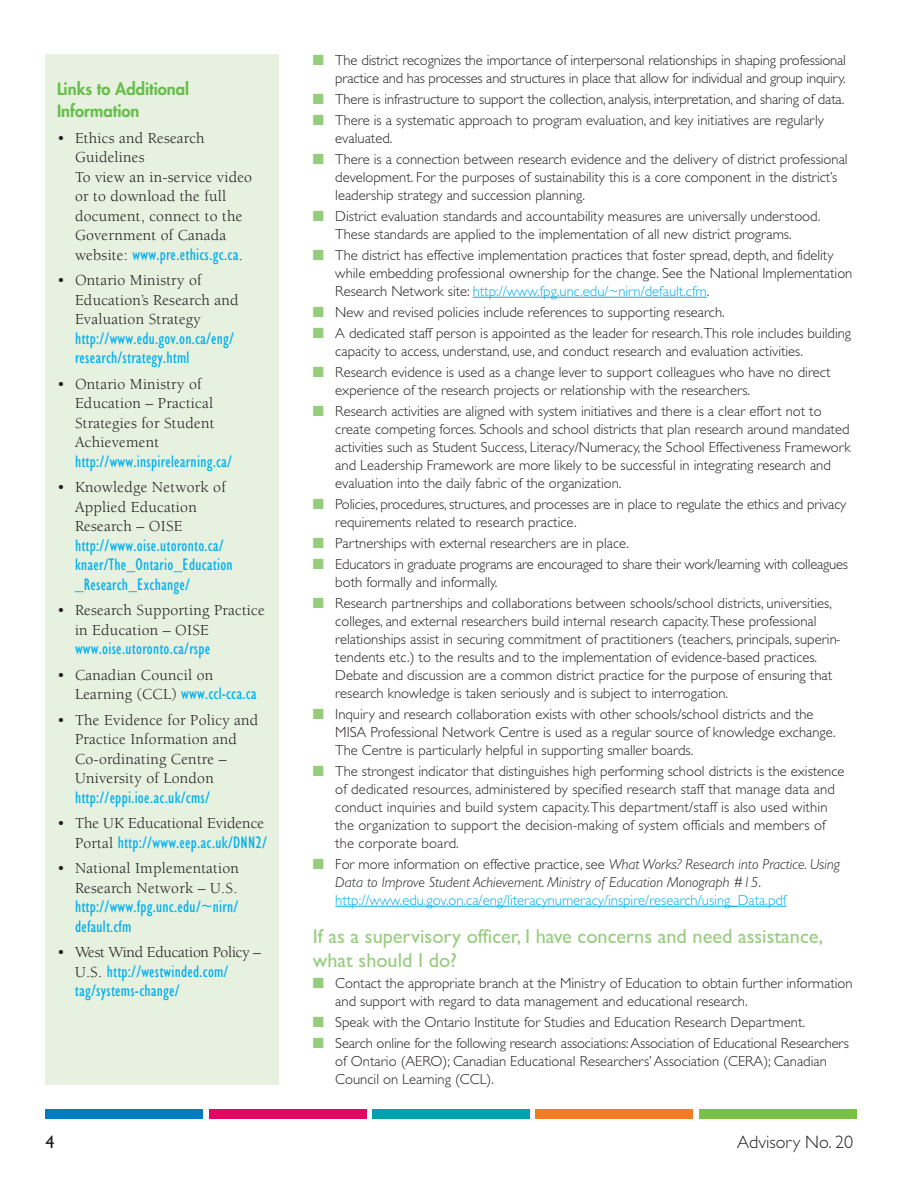
<style>
.page{position:relative;width:918px;height:1188px;background:#fff}
.page>*{position:absolute;margin:0;border:0;box-sizing:border-box;transform-origin:0 0}
.t1{font:20.25px/24px "Gill Sans";color:#96cd7c}
.t2{font:300 18px "Gill Sans";color:#231f20}
.t3{font:18px "Gill Sans";color:#231f20}
.t4{font:condensed 17.25px/19.5px "Gill Sans";letter-spacing:.015em;color:#00aeef}
.t5{font:800 16.5px/22.5px "Futura";color:#67bd4a}
.t6{font:15.75px/19.5px "Berkeley";letter-spacing:.015em;color:#231f20}
.t7{font:15.75px "Berkeley";letter-spacing:-.015em;color:#231f20}
.t8{font:300 14.7px/18px "Gill Sans";color:#231f20}
.t9{font:italic 300 14.7px/18px "Gill Sans";color:#231f20}
.s1{font-family:"Berkeley";font-stretch:normal;font-size:15.75px;color:#231f20}
.s2{color:#96cd7c}
.s3{color:#00aeef}
.s4{font-style:normal}
.s5{font-style:normal;color:#00aeef}
</style>
<div class="page">
<div style="left:46px;top:1109px;width:157px;height:10px;background:#007cc2"></div>
<div style="left:209px;top:1109px;width:157px;height:10px;background:#db0a62"></div>
<div style="left:373px;top:1109px;width:157px;height:10px;background:#00a0b0"></div>
<div style="left:536px;top:1109px;width:157px;height:10px;background:#f47b21"></div>
<div style="left:699px;top:1109px;width:157px;height:10px;background:#79c142"></div>
<div style="left:45px;top:54px;width:234px;height:1030px;background:#e6f2df"></div>
<hr style="left:473px;top:297px;width:234px;height:1px;background:#00aeef">
<hr style="left:335px;top:906px;width:451px;height:1px;background:#00aeef">
<p class="t5" style="left:57px;top:79px;width:134px">Links to Additional<br>Information</p>
<p class="t6" style="left:75px;top:130px;width:179px;text-indent:-18px">• Ethics and Research<br>Guidelines<br>To view an in-service video or to download the full document, connect to the<br>Government of Canada</p>
<p class="t4" style="left:75px;top:246px;width:169px"><span class="s1">website:</span> www.pre.ethics.gc.ca<span class="s1">.</span></p>
<p class="t6" style="left:75px;top:272px;width:165px;text-indent:-18px">• Ontario Ministry of<br>Education’s Research and<br>Evaluation Strategy</p>
<p class="t4" style="left:75px;top:330px;width:161px">http://www.edu.gov.on.ca/eng/ research/strategy.html</p>
<p class="t6" style="left:75px;top:376px;width:141px;text-indent:-18px">• Ontario Ministry of<br>Education – Practical<br>Strategies for Student<br>Achievement</p>
<p class="t4" style="left:75px;top:453px;width:158px">http://www.inspirelearning.ca/</p>
<p class="t6" style="left:75px;top:479px;width:152px;text-indent:-18px">• Knowledge Network of<br>Applied Education<br>Research – OISE</p>
<p class="t4" style="left:75px;top:537px;width:159px">http://www.oise.utoronto.ca/ knaer/The_Ontario_Education _Research_Exchange/</p>
<p class="t6" style="left:75px;top:602px;width:191px;text-indent:-18px">• Research Supporting Practice in Education – OISE</p>
<p class="t4" style="left:75px;top:641px;width:137px">www.oise.utoronto.ca/rspe</p>
<p class="t6" style="left:57px;top:667px;width:158px">• Canadian Council on</p>
<p class="t4" style="left:75px;top:686px;width:183px"><span class="s1">Learning (CCL)</span> www.ccl-cca.ca</p>
<p class="t6" style="left:75px;top:712px;width:185px;text-indent:-18px">• The Evidence for Policy and<br>Practice Information and<br>Co-ordinating Centre –<br>University of London</p>
<p class="t4" style="left:75px;top:789px;width:136px">http://eppi.ioe.ac.uk/cms/</p>
<p class="t6" style="left:57px;top:815px;width:209px">• The UK Educational Evidence</p>
<p class="t4" style="left:75px;top:834px;width:193px"><span class="s1">Portal</span> http://www.eep.ac.uk/DNN2/</p>
<p class="t6" style="left:57px;top:860px;width:184px;text-align:right">• National Implementation<br>Research Network – U.S.</p>
<p class="t4" style="left:75px;top:899px;width:165px">http://www.fpg.unc.edu/~nirn/ default.cfm</p>
<p class="t7" style="left:57px;top:946px;width:206px">• West Wind Education Policy –</p>
<p class="t4" style="left:75px;top:963px;width:155px"><span class="s1">U.S.</span> http://westwinded.com/ tag/systems-change/</p>
<p class="t8" style="left:313px;top:51px;width:535px;text-align:right"><span class="s2">■</span> The district recognizes the importance of interpersonal relationships in shaping professional practice and has processes and structures in place that allow for individual and group inquiry.</p>
<p class="t8" style="left:313px;top:90px;width:533px"><span class="s2">■</span> There is infrastructure to support the collection, analysis, interpretation, and sharing of data.</p>
<p class="t8" style="left:335px;top:111px;width:490px;text-indent:-22px"><span class="s2">■</span> There is a systematic approach to program evaluation, and key initiatives are regularly evaluated.</p>
<p class="t8" style="left:335px;top:150px;width:514px;text-indent:-22px"><span class="s2">■</span> There is a connection between research evidence and the delivery of district professional development. For the purposes of sustainability this is a core component in the district’s leadership strategy and succession planning.</p>
<p class="t8" style="left:313px;top:207px;width:509px;text-align:center"><span class="s2">■</span> District evaluation standards and accountability measures are universally understood.<br>These standards are applied to the implementation of all new district programs.</p>
<p class="t8" style="left:335px;top:246px;width:519px;text-indent:-22px"><span class="s2">■</span> The district has effective implementation practices that foster spread, depth, and fidelity while embedding professional ownership for the change. See the National Implementation<br>Research Network site: <span class="s3">http://www.fpg.unc.edu/~nirn/default.cfm</span>.</p>
<p class="t8" style="left:313px;top:303px;width:413px"><span class="s2">■</span> New and revised policies include references to supporting research.</p>
<p class="t8" style="left:335px;top:324px;width:517px;text-indent:-22px"><span class="s2">■</span> A dedicated staff person is appointed as the leader for research.This role includes building capacity to access, understand, use, and conduct research and evaluation activities.</p>
<p class="t8" style="left:335px;top:363px;width:497px;text-indent:-22px"><span class="s2">■</span> Research evidence is used as a change lever to support colleagues who have no direct experience of the research projects or relationship with the researchers.</p>
<p class="t8" style="left:335px;top:402px;width:517px;text-indent:-22px"><span class="s2">■</span> Research activities are aligned with system initiatives and there is a clear effort not to create competing forces. Schools and school districts that plan research around mandated activities such as Student Success, Literacy/Numeracy, the School Effectiveness Framework and Leadership Framework are more likely to be successful in integrating research and evaluation into the daily fabric of the organization.</p>
<p class="t8" style="left:335px;top:495px;width:513px;text-indent:-22px"><span class="s2">■</span> Policies, procedures, structures, and processes are in place to regulate the ethics and privacy requirements related to research practice.</p>
<p class="t8" style="left:313px;top:534px;width:318px"><span class="s2">■</span> Partnerships with external researchers are in place.</p>
<p class="t8" style="left:335px;top:555px;width:514px;text-indent:-22px"><span class="s2">■</span> Educators in graduate programs are encouraged to share their work/learning with colleagues both formally and informally.</p>
<p class="t8" style="left:335px;top:594px;width:506px;text-indent:-22px"><span class="s2">■</span> Research partnerships and collaborations between schools/school districts, universities, colleges, and external researchers build internal research capacity.These professional relationships assist in securing commitment of practitioners (teachers, principals, superin&shy;tendents etc.) to the results and to the implementation of evidence-based practices.<br>Debate and discussion are a common district practice for the purpose of ensuring that research knowledge is taken seriously and is subject to interrogation.</p>
<p class="t8" style="left:335px;top:705px;width:502px;text-indent:-22px"><span class="s2">■</span> Inquiry and research collaboration exists with other schools/school districts and the<br>MISA Professional Network Centre is used as a regular source of knowledge exchange.<br>The Centre is particularly helpful in supporting smaller boards.</p>
<p class="t8" style="left:335px;top:762px;width:511px;text-indent:-22px"><span class="s2">■</span> The strongest indicator that distinguishes high performing school districts is the existence of dedicated resources, administered by specified research staff that manage data and conduct inquiries and build system capacity.This department/staff is also used within the organization to support the decision-making of system officials and members of the corporate board.</p>
<p class="t9" style="left:335px;top:857px;width:506px;text-indent:-22px"><span class="s2">■</span> <span class="s4">For more information on effective practice, see</span> What Works? Research into Practice. Using<br>Data to Improve Student Achievement. Ministry of Education Monograph #15<span class="s4">. </span><span class="s5">http://www.edu.gov.on.ca/eng/literacynumeracy/inspire/research/using_Data.pdf</span></p>
<h1 class="t1" style="left:313px;top:924px;width:512px">If as a supervisory officer, I have concerns and need assistance, what should I do?</h1>
<p class="t8" style="left:335px;top:974px;width:519px;text-indent:-22px"><span class="s2">■</span> Contact the appropriate branch at the Ministry of Education to obtain further information and support with regard to data management and educational research.</p>
<p class="t8" style="left:313px;top:1013px;width:494px"><span class="s2">■</span> Speak with the Ontario Institute for Studies and Education Research Department.</p>
<p class="t8" style="left:335px;top:1034px;width:515px;text-indent:-22px"><span class="s2">■</span> Search online for the following research associations:Association of Educational Researchers of Ontario (AERO); Canadian Educational Researchers’Association (CERA); Canadian<br>Council on Learning (CCL).</p>
<p class="t3" style="left:45px;top:1131px;width:11px">4</p>
<p class="t2" style="left:737px;top:1131px;width:118px">Advisory No. 20</p>
</div>
